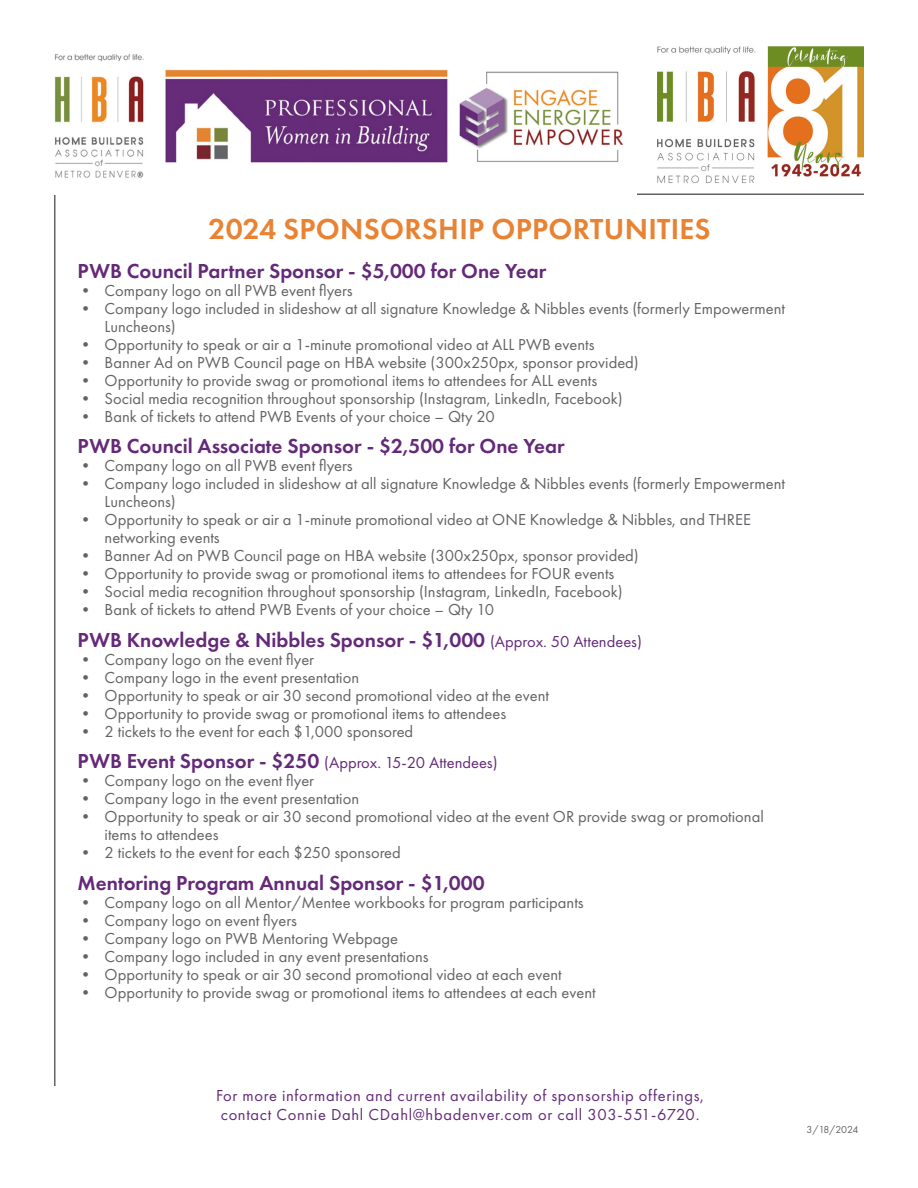
<style>
.page{position:relative;width:918px;height:1188px;background:#fff}
.page>*{position:absolute;margin:0;border:0;box-sizing:border-box;transform-origin:0 0}
.t1{font:600 30px "Futura PT";letter-spacing:.01em;color:#e88334}
.t2{font:600 21px "Futura PT";color:#642978}
.t3{font:16.5px/18px "Futura PT";color:#636366}
.t4{font:16.5px/19.8px "Futura PT";letter-spacing:.04em;color:#642978}
.t5{font:16.5px "Futura PT";color:#642978}
.t6{font:10.5px "Futura PT";letter-spacing:-.035em;color:#636366}
.s1{font-weight:400;font-size:16.5px}
.s2{font-weight:600;font-size:21px}
</style>
<div class="page">
<hr style="left:54px;top:195px;width:2px;height:891px;background:#636366">
<hr style="left:54px;top:194px;width:810px;height:1px;background:#636366">
<img style="left:54px;top:54px;width:569px;height:124px">
<img style="left:658px;top:47px;width:206px;height:136px">
<p class="t1" style="left:209px;top:210px;width:504px">2024 SPONSORSHIP OPPORTUNITIES</p>
<p class="t2" style="left:78px;top:257px;width:470px">PWB Council Partner Sponsor - $5,000 for One Year</p>
<p class="t3" style="left:78px;top:281px;width:277px">• Company logo on all PWB event flyers</p>
<p class="t3" style="left:105px;top:299px;width:682px;text-indent:-27px">• Company logo included in slideshow at all signature Knowledge &amp; Nibbles events (formerly Empowerment<br>Luncheons)</p>
<p class="t3" style="left:78px;top:335px;width:518px">• Opportunity to speak or air a 1-minute promotional video at ALL PWB events</p>
<p class="t3" style="left:78px;top:353px;width:563px">• Banner Ad on PWB Council page on HBA website (300x250px, sponsor provided)</p>
<p class="t3" style="left:78px;top:371px;width:521px">• Opportunity to provide swag or promotional items to attendees for ALL events</p>
<p class="t3" style="left:78px;top:389px;width:546px">• Social media recognition throughout sponsorship (Instagram, LinkedIn, Facebook)</p>
<p class="t3" style="left:78px;top:407px;width:419px">• Bank of tickets to attend PWB Events of your choice – Qty 20</p>
<p class="t2" style="left:78px;top:433px;width:489px">PWB Council Associate Sponsor - $2,500 for One Year</p>
<p class="t3" style="left:78px;top:456px;width:277px">• Company logo on all PWB event flyers</p>
<p class="t3" style="left:105px;top:474px;width:682px;text-indent:-27px">• Company logo included in slideshow at all signature Knowledge &amp; Nibbles events (formerly Empowerment<br>Luncheons)</p>
<p class="t3" style="left:105px;top:510px;width:648px;text-indent:-27px">• Opportunity to speak or air a 1-minute promotional video at ONE Knowledge &amp; Nibbles, and THREE networking events</p>
<p class="t3" style="left:78px;top:546px;width:563px">• Banner Ad on PWB Council page on HBA website (300x250px, sponsor provided)</p>
<p class="t3" style="left:78px;top:564px;width:538px">• Opportunity to provide swag or promotional items to attendees for FOUR events</p>
<p class="t3" style="left:78px;top:582px;width:546px">• Social media recognition throughout sponsorship (Instagram, LinkedIn, Facebook)</p>
<p class="t3" style="left:78px;top:600px;width:418px">• Bank of tickets to attend PWB Events of your choice – Qty 10</p>
<p class="t2" style="left:78px;top:626px;width:566px">PWB Knowledge &amp; Nibbles Sponsor - $1,000 <span class="s1">(Approx. 50 Attendees)</span></p>
<p class="t3" style="left:78px;top:650px;width:238px">• Company logo on the event flyer</p>
<p class="t3" style="left:78px;top:668px;width:283px">• Company logo in the event presentation</p>
<p class="t3" style="left:78px;top:686px;width:473px">• Opportunity to speak or air 30 second promotional video at the event</p>
<p class="t3" style="left:78px;top:704px;width:430px">• Opportunity to provide swag or promotional items to attendees</p>
<p class="t3" style="left:78px;top:722px;width:337px">• 2 tickets to the event for each $1,000 sponsored</p>
<p class="t5" style="left:78px;top:753px;width:422px"><span class="s2">PWB Event Sponsor - $250</span> (Approx. 15-20 Attendees)</p>
<p class="t3" style="left:78px;top:771px;width:238px">• Company logo on the event flyer</p>
<p class="t3" style="left:78px;top:789px;width:283px">• Company logo in the event presentation</p>
<p class="t3" style="left:105px;top:807px;width:661px;text-indent:-27px">• Opportunity to speak or air 30 second promotional video at the event OR provide swag or promotional items to attendees</p>
<p class="t3" style="left:78px;top:843px;width:325px">• 2 tickets to the event for each $250 sponsored</p>
<p class="t2" style="left:78px;top:869px;width:408px">Mentoring Program Annual Sponsor - $1,000</p>
<p class="t3" style="left:78px;top:893px;width:508px">• Company logo on all Mentor/Mentee workbooks for program participants</p>
<p class="t3" style="left:78px;top:911px;width:221px">• Company logo on event flyers</p>
<p class="t3" style="left:78px;top:929px;width:322px">• Company logo on PWB Mentoring Webpage</p>
<p class="t3" style="left:78px;top:947px;width:352px">• Company logo included in any event presentations</p>
<p class="t3" style="left:78px;top:965px;width:486px">• Opportunity to speak or air 30 second promotional video at each event</p>
<p class="t3" style="left:78px;top:983px;width:520px">• Opportunity to provide swag or promotional items to attendees at each event</p>
<p class="t4" style="left:216px;top:1085px;width:489px">For more information and current availability of sponsorship offerings, contact Connie Dahl CDahl@hbadenver.com or call 303-551-6720.</p>
<p class="t6" style="left:807px;top:1124px;width:54px">3/18/2024</p>
</div>
